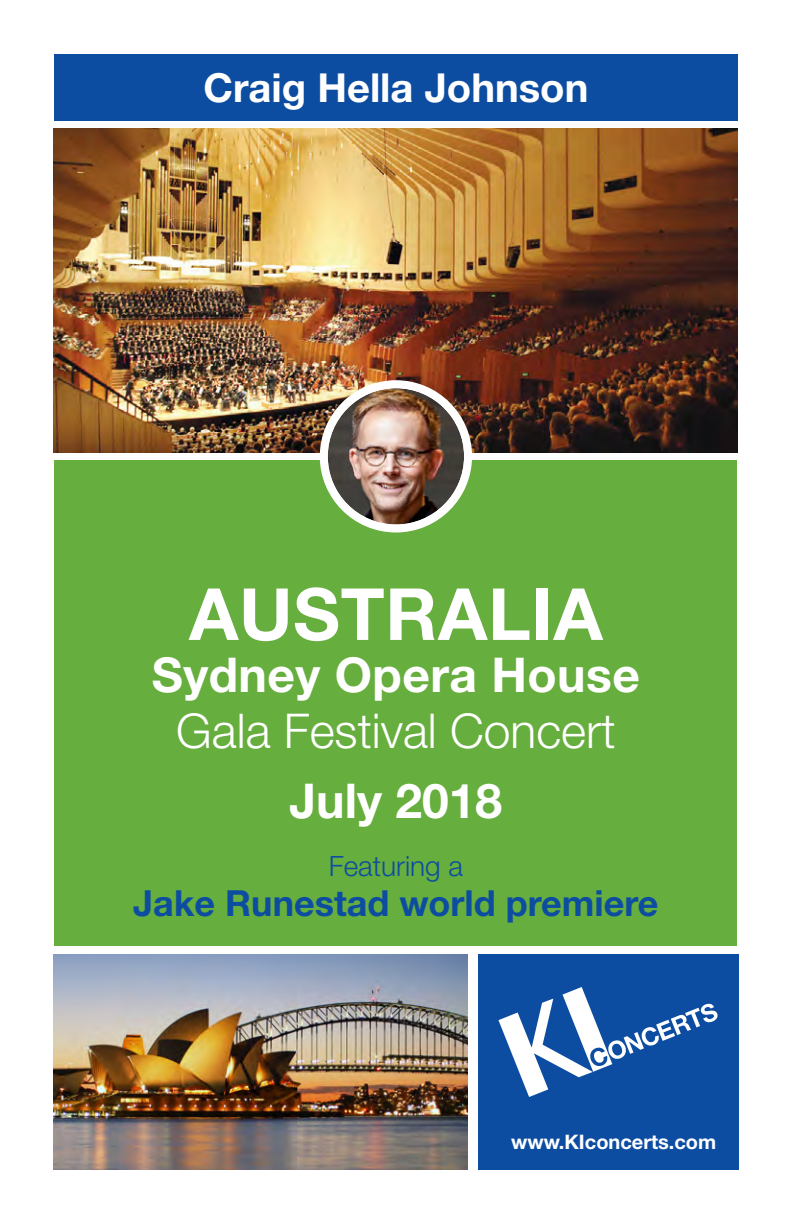
<style>
.page{position:relative;width:792px;height:1224px;background:#fff}
.page>*{position:absolute;margin:0;border:0;box-sizing:border-box;transform-origin:0 0}
.t1{font:700 72px "Helvetica Neue LT Std";letter-spacing:.01em;color:#fff}
.t2{font:300 48px/56px "Helvetica Neue LT Std";color:#fff;text-align:center}
.t3{font:700 48px "Helvetica Neue LT Std";color:#fff}
.t4{font:700 40px "Helvetica Neue LT Std";color:#fff}
.t5{font:700 36px "Helvetica Neue LT Std";color:#0d4da1}
.t6{font:300 28px "Helvetica Neue LT Std";color:#0d4da1}
.t7{font:700 20px "Helvetica Neue LT Std";color:#fff}
.s1{font-weight:700}
</style>
<div class="page">
<div style="left:478px;top:954px;width:260px;height:216px;background:#0d4da1"></div>
<svg style="left:498px;top:987px;width:220px;height:110px"></svg>
<div style="left:54px;top:460px;width:683px;height:486px;background:#66ae3d"></div>
<img style="left:54px;top:129px;width:684px;height:324px">
<div style="left:324px;top:384px;width:144px;height:144px;background:#fff;border-radius:50%"></div>
<img style="left:328px;top:388px;width:136px;height:136px;border-radius:68px">
<div style="left:320px;top:380px;width:152px;height:152px;border:8px solid #fff;border-radius:50%"></div>
<img style="left:54px;top:954px;width:414px;height:216px">
<div style="left:54px;top:54px;width:684px;height:67px;background:#0d4da1"></div>
<p class="t4" style="left:203px;top:63px;width:387px">Craig Hella Johnson</p>
<p class="t1" style="left:189px;top:570px;width:415px">AUSTRALIA</p>
<p class="t2" style="left:152px;top:646px;width:490px"><span class="s1">Sydney Opera House<br></span>Gala Festival Concert</p>
<p class="t3" style="left:290px;top:771px;width:214px">July 2018</p>
<p class="t6" style="left:329px;top:849px;width:136px">Featuring a</p>
<p class="t5" style="left:133px;top:881px;width:527px">Jake Runestad world premiere</p>
<p class="t7" style="left:511px;top:1130px;width:207px">www.KIconcerts.com</p>
</div>
